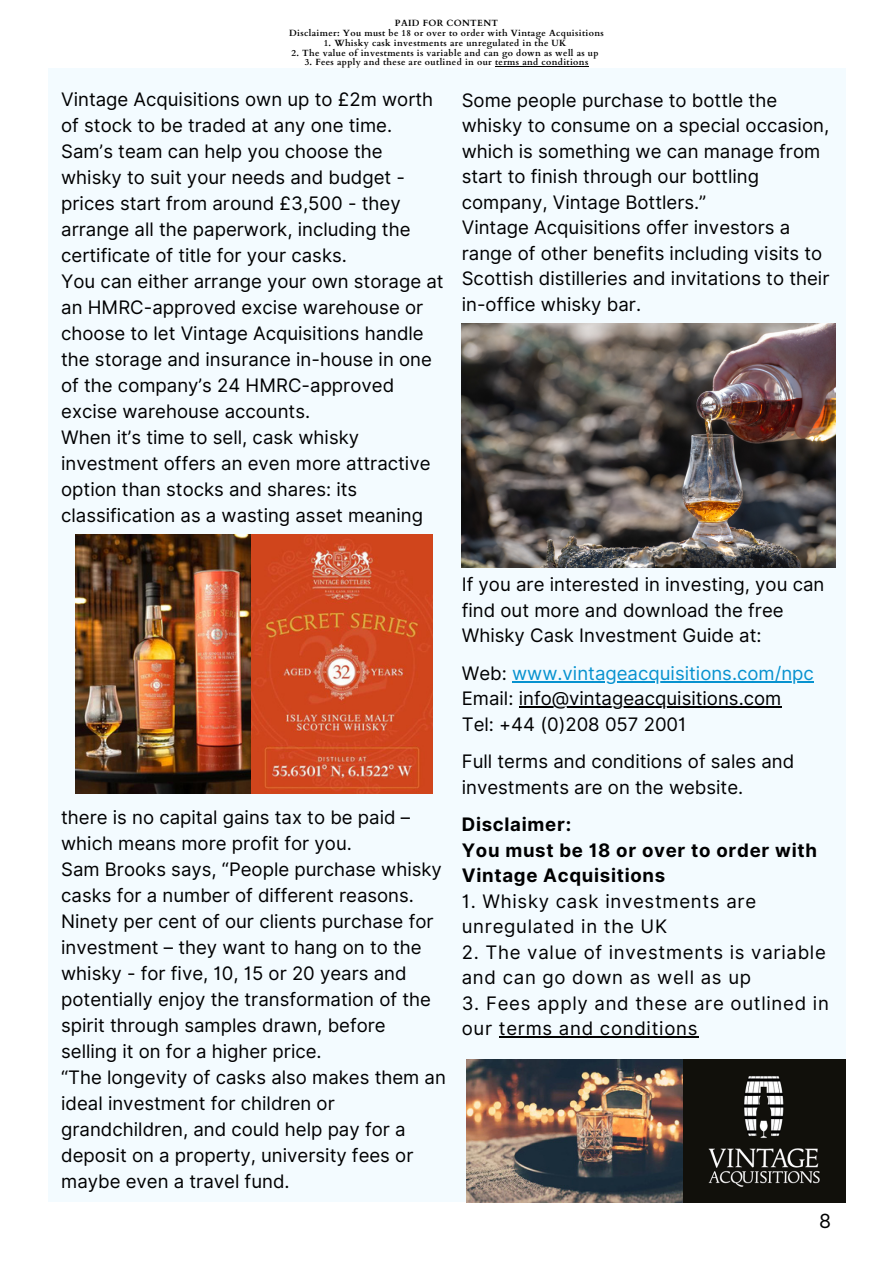
<style>
.page{position:relative;width:893px;height:1264px;background:#fff}
.page>*{position:absolute;margin:0;border:0;box-sizing:border-box;transform-origin:0 0}
.t1{font:19.5px "Inter";color:#000}
.t2{font:18.6px/26px "Inter";color:#000}
.t3{font:18.6px/25.5px "Inter";letter-spacing:.04em;color:#000}
.t4{font:700 18.6px/25.5px "Inter";letter-spacing:.04em;color:#000}
.t5{font:18.6px "Inter";color:#0792cf}
.t6{font:700 9px "Cardo";letter-spacing:.04em;color:#000}
.s1{color:#000}
</style>
<div class="page">
<div style="left:48px;top:69px;width:797px;height:1133px;background:#f3fbff"></div>
<hr style="left:512px;top:681px;width:302px;height:1px;background:#0792cf">
<hr style="left:518px;top:706px;width:263px;height:2px;background:#000">
<hr style="left:499px;top:1036px;width:199px;height:2px;background:#000">
<img style="left:461px;top:324px;width:374px;height:244px">
<img style="left:466px;top:1059px;width:379px;height:143px">
<img style="left:75px;top:534px;width:357px;height:259px">
<hr style="left:495px;top:66px;width:93px;height:1px;background:#000">
<p class="t6" style="left:395px;top:18px;width:105px">PAID FOR CONTENT</p>
<p class="t6" style="left:289px;top:27px;width:316px">Disclaimer: You must be 18 or over to order with Vintage Acquisitions</p>
<p class="t6" style="left:324px;top:37px;width:244px">1. Whisky cask investments are unregulated in the UK</p>
<p class="t6" style="left:291px;top:47px;width:308px">2. The value of investments is variable and can go down as well as up</p>
<p class="t6" style="left:305px;top:57px;width:285px">3. Fees apply and these are outlined in our terms and conditions</p>
<p class="t2" style="left:61px;top:87px;width:373px">Vintage Acquisitions own up to £2m worth of stock to be traded at any one time.</p>
<p class="t2" style="left:61px;top:139px;width:351px">Sam’s team can help you choose the whisky to suit your needs and budget - prices start from around £3,500 - they arrange all the paperwork, including the certificate of title for your casks.</p>
<p class="t2" style="left:61px;top:268px;width:384px">You can either arrange your own storage at an HMRC-approved excise warehouse or choose to let Vintage Acquisitions handle the storage and insurance in-house in one of the company’s 24 HMRC-approved excise warehouse accounts.</p>
<p class="t2" style="left:61px;top:424px;width:371px">When it’s time to sell, cask whisky investment offers an even more attractive option than stocks and shares: its classification as a wasting asset meaning</p>
<p class="t2" style="left:461px;top:87px;width:369px;line-height:25.5px">Some people purchase to bottle the whisky to consume on a special occasion, which is something we can manage from start to finish through our bottling company, Vintage Bottlers.”</p>
<p class="t2" style="left:461px;top:215px;width:369px;line-height:25.5px">Vintage Acquisitions offer investors a range of other benefits including visits to Scottish distilleries and invitations to their in-office whisky bar.</p>
<p class="t2" style="left:61px;top:804px;width:350px">there is no capital gains tax to be paid – which means more profit for you.</p>
<p class="t2" style="left:61px;top:856px;width:382px">Sam Brooks says, “People purchase whisky casks for a number of different reasons.<br>Ninety per cent of our clients purchase for investment – they want to hang on to the whisky - for five, 10, 15 or 20 years and potentially enjoy the transformation of the spirit through samples drawn, before selling it on for a higher price.</p>
<p class="t2" style="left:61px;top:1064px;width:386px">“The longevity of casks also makes them an ideal investment for children or grandchildren, and could help pay for a deposit on a property, university fees or maybe even a travel fund.</p>
<p class="t2" style="left:461px;top:571px;width:364px;line-height:25.5px">If you are interested in investing, you can find out more and download the free<br>Whisky Cask Investment Guide at:</p>
<p class="t5" style="left:461px;top:661px;width:354px"><span class="s1">Web:</span> www.vintageacquisitions.com/npc</p>
<p class="t2" style="left:461px;top:685px;width:321px">Email: info@vintageacquisitions.com</p>
<p class="t2" style="left:461px;top:711px;width:226px">Tel: +44 (0)208 057 2001</p>
<p class="t2" style="left:461px;top:748px;width:334px;line-height:25.5px">Full terms and conditions of sales and investments are on the website.</p>
<p class="t4" style="left:461px;top:811px;width:111px">Disclaimer:</p>
<p class="t4" style="left:461px;top:837px;width:357px">You must be 18 or over to order with<br>Vintage Acquisitions</p>
<p class="t3" style="left:461px;top:888px;width:296px">1. Whisky cask investments are unregulated in the UK</p>
<p class="t3" style="left:461px;top:939px;width:365px">2. The value of investments is variable and can go down as well as up</p>
<p class="t3" style="left:461px;top:990px;width:368px">3. Fees apply and these are outlined in our terms and conditions</p>
<p class="t1" style="left:819px;top:1209px;width:13px">8</p>
</div>
